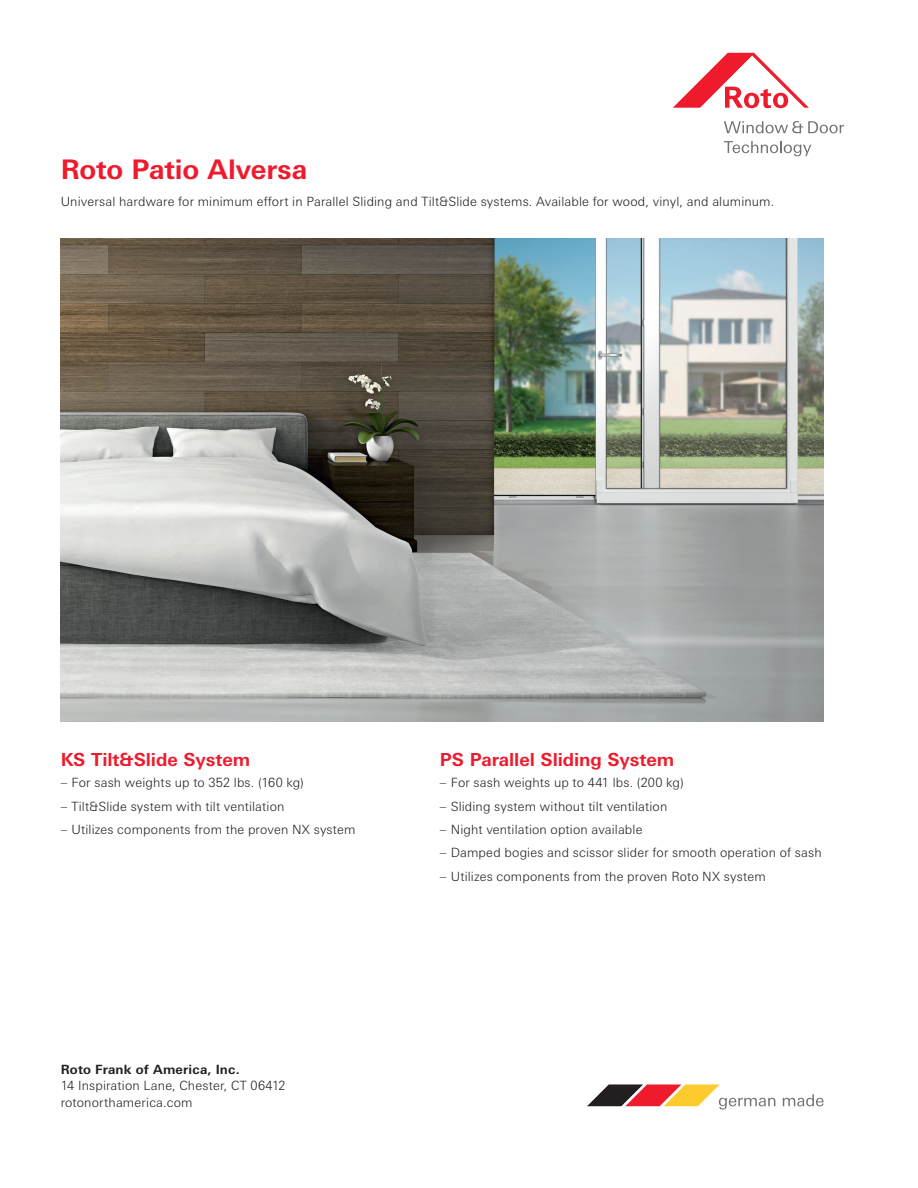
<style>
.page{position:relative;width:918px;height:1188px;background:#fff}
.page>*{position:absolute;margin:0;border:0;box-sizing:border-box;transform-origin:0 0}
.title_1{font:700 27px "Univers Next W1 G";letter-spacing:-.005em;color:#ee1b2d}
.title_2{font:700 18px "Univers Next W1 G";letter-spacing:-.005em;color:#ee1b2d}
.title_1-2{font:300 12.75px "Univers Next W1 G";letter-spacing:.01em;color:#231f20}
.copy{font:300 12.75px "Univers Next W1 G";letter-spacing:.015em;color:#231f20}
.copy-2{font:700 12.75px "Univers Next W1 G";letter-spacing:.015em;color:#231f20}
</style>
<div class="page">
<img style="left:61px;top:238px;width:763px;height:483px">
<svg style="left:673px;top:53px;width:136px;height:55px"></svg>
<svg style="left:724px;top:121px;width:120px;height:12px"></svg>
<svg style="left:724px;top:141px;width:87px;height:15px"></svg>
<svg style="left:587px;top:1084px;width:188px;height:26px"></svg>
<svg style="left:783px;top:1094px;width:41px;height:12px"></svg>
<p class="title_1" style="left:61px;top:154px;width:248px">Roto Patio Alversa</p>
<p class="title_1-2" style="left:61px;top:194px;width:715px">Universal hardware for minimum effort in Parallel Sliding and Tilt&amp;Slide systems. Available for wood, vinyl, and aluminum.</p>
<p class="title_2" style="left:61px;top:749px;width:191px">KS Tilt&amp;Slide System</p>
<p class="title_1-2" style="left:61px;top:775px;width:245px">– For sash weights up to 352 lbs. (160 kg)</p>
<p class="title_1-2" style="left:61px;top:799px;width:225px">– Tilt&amp;Slide system with tilt ventilation</p>
<p class="title_1-2" style="left:61px;top:822px;width:296px">– Utilizes components from the proven NX system</p>
<p class="copy-2" style="left:61px;top:1062px;width:180px">Roto Frank of America, Inc.</p>
<p class="copy" style="left:61px;top:1078px;width:226px">14 Inspiration Lane, Chester, CT 06412</p>
<p class="copy" style="left:61px;top:1095px;width:133px">rotonorthamerica.com</p>
<p class="title_2" style="left:440px;top:749px;width:236px">PS Parallel Sliding System</p>
<p class="title_1-2" style="left:440px;top:775px;width:245px">– For sash weights up to 441 lbs. (200 kg)</p>
<p class="title_1-2" style="left:440px;top:799px;width:229px">– Sliding system without tilt ventilation</p>
<p class="title_1-2" style="left:440px;top:822px;width:204px">– Night ventilation option available</p>
<p class="title_1-2" style="left:440px;top:845px;width:383px">– Damped bogies and scissor slider for smooth operation of sash</p>
<p class="title_1-2" style="left:440px;top:869px;width:327px">– Utilizes components from the proven Roto NX system</p>
</div>
